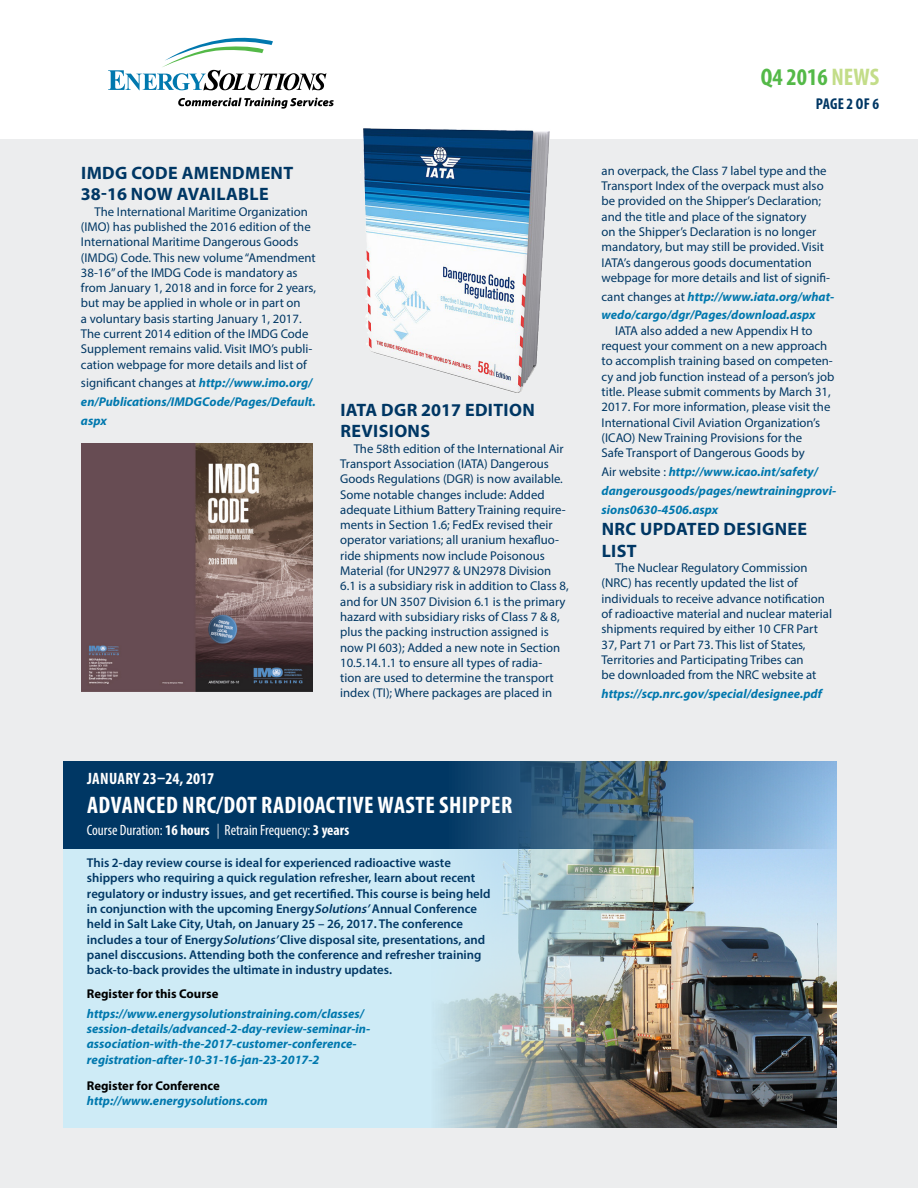
<style>
.page{position:relative;width:918px;height:1188px;background:#fff}
.page>*{position:absolute;margin:0;border:0;box-sizing:border-box;transform-origin:0 0}
.t1{font:700 condensed 24.15px "Myriad Pro";color:#54b948}
.t2{font:700 condensed 24px "Myriad Pro";letter-spacing:.02em;color:#fff}
.t3{font:700 18px/21.6px "Myriad Pro";letter-spacing:.02em;color:#003764}
.t4{font:700 condensed 16.5px "Myriad Pro";letter-spacing:.015em;color:#fff}
.t5{font:700 condensed 15.75px "Myriad Pro";letter-spacing:.01em;color:#003764}
.t6{font:condensed 15px "Myriad Pro";color:#fff}
.t7{font:12.75px/15.3px "Myriad Pro";color:#003764}
.t8{font:italic 700 12.75px/18.8px "Myriad Pro";color:#0078ae}
.t9{font:600 12.75px/15.3px "Myriad Pro";color:#003764}
.t10{font:700 12.75px "Myriad Pro";color:#000}
.s1{font-weight:400;font-style:normal;color:#003764}
.s2{font-weight:700}
.s3{font-weight:300}
.s4{font-style:italic}
.s5{color:#c3dd89}
</style>
<div class="page">
<div style="left:0;top:139px;width:918px;height:1049px;background:#ecedee"></div>
<svg style="left:108px;top:37px;width:218px;height:53px"></svg>
<svg style="left:178px;top:98px;width:156px;height:11px"></svg>
<img style="left:81px;top:444px;width:231px;height:248px">
<img style="left:360px;top:128px;width:190px;height:265px">
<div style="left:64px;top:848px;width:773px;height:280px;background:#ceebf6"></div>
<img style="left:431px;top:848px;width:406px;height:280px">
<svg style="left:64px;top:761px;width:773px;height:87px;background:#285880"></svg>
<h3 class="t3" style="left:81px;top:161px;width:214px">IMDG CODE AMENDMENT<br>38-16 NOW AVAILABLE</h3>
<p class="t7" style="left:81px;top:204px;width:237px;text-indent:14px">The International Maritime Organization (IMO) has published the 2016 edition of the International Maritime Dangerous Goods (IMDG) Code. This new volume “Amendment 38-16” of the IMDG Code is mandatory as from January 1, 2018 and in force for 2 years, but may be applied in whole or in part on<br>a voluntary basis starting January 1, 2017.<br>The current 2014 edition of the IMDG Code Supplement remains valid. Visit IMO’s publi&shy;cation webpage for more details and list of</p>
<p class="t8" style="left:81px;top:373px;width:236px"><span class="s1">significant changes at</span> http://www.imo.org/ en/Publications/IMDGCode/Pages/Default. aspx</p>
<h3 class="t3" style="left:340px;top:398px;width:196px">IATA DGR 2017 EDITION<br>REVISIONS</h3>
<p class="t7" style="left:340px;top:441px;width:230px;text-indent:14px">The 58th edition of the International Air Transport Association (IATA) Dangerous Goods Regulations (DGR) is now available.<br>Some notable changes include: Added adequate Lithium Battery Training require&shy;ments in Section 1.6; FedEx revised their operator variations; all uranium hexafluo&shy;ride shipments now include Poisonous Material (for UN2977 &amp; UN2978 Division 6.1 is a subsidiary risk in addition to Class 8, and for UN 3507 Division 6.1 is the primary hazard with subsidiary risks of Class 7 &amp; 8, plus the packing instruction assigned is now PI 603); Added a new note in Section 10.5.14.1.1 to ensure all types of radia-<br>tion are used to determine the transport index (TI); Where packages are placed in</p>
<p class="t4" style="left:87px;top:768px;width:129px">JANUARY 23–24, 2017</p>
<h2 class="t2" style="left:87px;top:790px;width:427px">ADVANCED NRC/DOT RADIOACTIVE WASTE SHIPPER</h2>
<p class="t6" style="left:87px;top:821px;width:264px">Course Duration: <span class="s2">16 hours</span> <span class="s3">|</span> Retrain Frequency: <span class="s2">3 years</span></p>
<p class="t9" style="left:87px;top:855px;width:405px">This 2-day review course is ideal for experienced radioactive waste shippers who requiring a quick regulation refresher, learn about recent regulatory or industry issues, and get recertified. This course is being held in conjunction with the upcoming Energy<span class="s4">Solutions’</span>Annual Conference held in Salt Lake City, Utah, on January 25 – 26, 2017. The conference includes a tour of Energy<span class="s4">Solutions’</span>Clive disposal site, presentations, and panel disccusions. Attending both the conference and refresher training back-to-back provides the ultimate in industry updates.</p>
<p class="t10" style="left:87px;top:985px;width:133px">Register for this Course</p>
<p class="t8" style="left:87px;top:1006px;width:285px;line-height:15.1px">https://www.energysolutionstraining.com/classes/ session-details/advanced-2-day-review-seminar-in&shy;association-with-the-2017-customer-conference&shy;registration-after-10-31-16-jan-23-2017-2</p>
<p class="t10" style="left:87px;top:1077px;width:134px">Register for Conference</p>
<p class="t8" style="left:87px;top:1091px;width:182px">http://www.energysolutions.com</p>
<h1 class="t1" style="left:761px;top:62px;width:120px">Q4 2016 <span class="s5">NEWS</span></h1>
<p class="t5" style="left:816px;top:94px;width:65px">PAGE 2 OF 6</p>
<p class="t7" style="left:602px;top:163px;width:230px">an overpack, the Class 7 label type and the Transport Index of the overpack must also be provided on the Shipper’s Declaration; and the title and place of the signatory<br>on the Shipper’s Declaration is no longer mandatory, but may still be provided. Visit IATA’s dangerous goods documentation webpage for more details and list of signifi-</p>
<p class="t8" style="left:602px;top:287px;width:234px"><span class="s1">cant changes at</span> http://www.iata.org/what&shy;wedo/cargo/dgr/Pages/download.aspx</p>
<p class="t7" style="left:602px;top:323px;width:234px;text-indent:14px">IATA also added a new Appendix H to request your comment on a new approach to accomplish training based on competen&shy;cy and job function instead of a person’s job title. Please submit comments by March 31, 2017. For more information, please visit the International Civil Aviation Organization’s (ICAO) New Training Provisions for the<br>Safe Transport of Dangerous Goods by</p>
<p class="t8" style="left:602px;top:462px;width:236px"><span class="s1">Air website :</span> http://www.icao.int/safety/ dangerousgoods/pages/newtrainingprovi&shy;sions0630-4506.aspx</p>
<h3 class="t3" style="left:602px;top:518px;width:207px">NRC UPDATED DESIGNEE<br>LIST</h3>
<p class="t7" style="left:602px;top:560px;width:232px;text-indent:14px">The Nuclear Regulatory Commission (NRC) has recently updated the list of individuals to receive advance notification of radioactive material and nuclear material shipments required by either 10 CFR Part 37, Part 71 or Part 73. This list of States, Territories and Participating Tribes can<br>be downloaded from the NRC website at</p>
<p class="t8" style="left:602px;top:684px;width:222px">https://scp.nrc.gov/special/designee.pdf</p>
</div>
